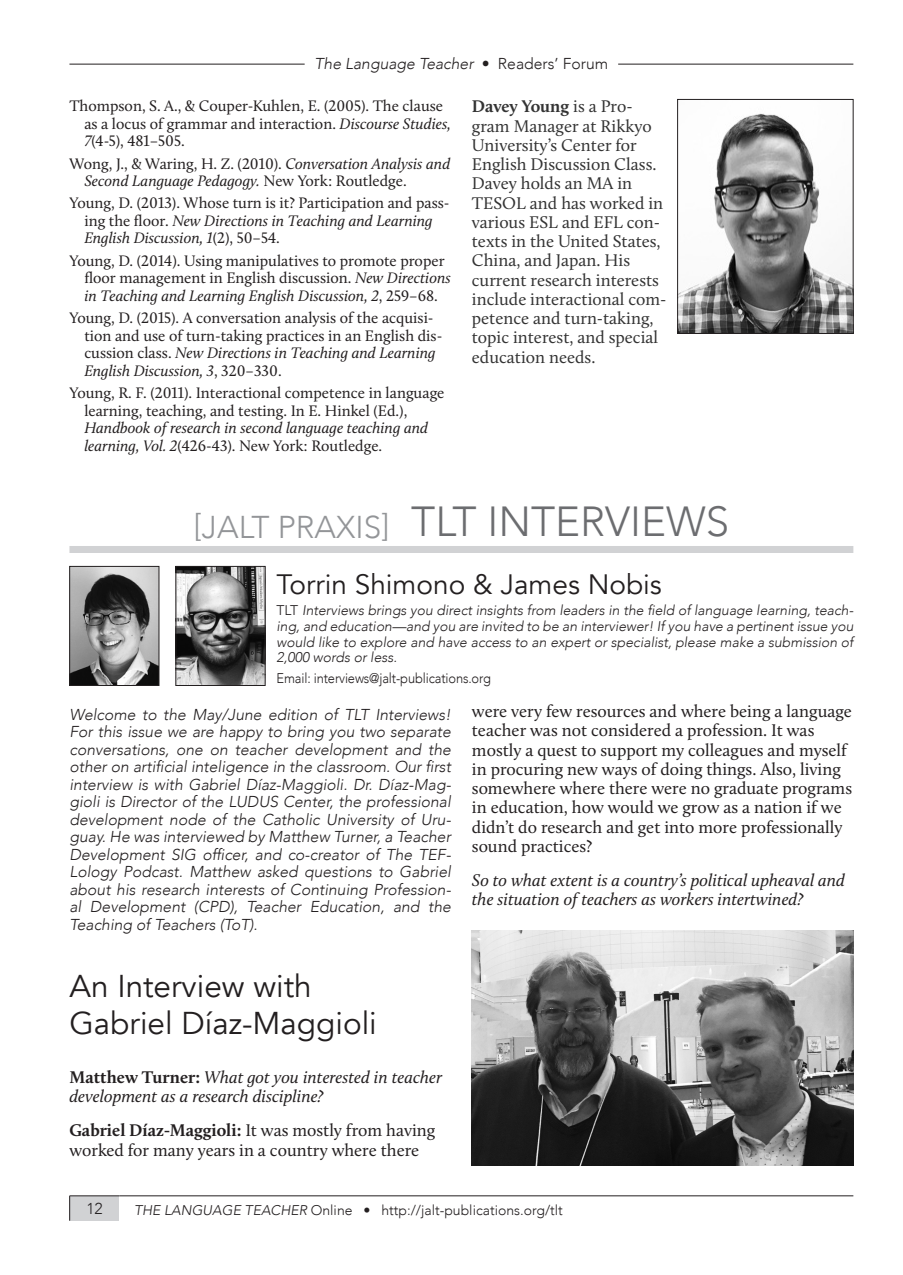
<style>
.page{position:relative;width:903px;height:1275px;background:#fff}
.page>*{position:absolute;margin:0;border:0;box-sizing:border-box;transform-origin:0 0}
.t1{font:300 42px "Avenir";color:#6c6d70}
.Title_-_Medium{font:31.5px/37.8px "Avenir";color:#231f20}
.Title_-_Writer{font:28px "Avenir";color:#231f20}
.Interview_Answer{font:17.5px/19.2px "Calluna";color:#231f20}
.Text_-_no_indent{font:17.5px/19.2px "Calluna";color:#333}
.Interview_Q{font:italic 17.5px/19.2px "Calluna";color:#231f20}
.References{font:15.75px/17.5px "Calluna";color:#231f20}
.Column_intro{font:italic 300 15.75px/17.5px "Avenir";color:#231f20;text-align:justify}
.References-2{font:italic 15.75px/17.5px "Calluna";color:#231f20}
.t2{font:300 15.75px "Avenir";color:#231f20}
.Abstract_-_E{font:italic 300 14px/15.8px "Avenir";color:#231f20;text-align:justify}
.Abstract_-_E-2{font:300 14px "Avenir";letter-spacing:-.01em;color:#231f20}
.Abstract_-_E-3{font:300 14px "Avenir";letter-spacing:-.01em;color:#231f20;scale:.92 1}
.s1{font-style:normal}
.s2{font-style:italic}
.s3{font-weight:700}
.s4{font-size:31.5px;color:#939598}
.s5{font-weight:700;font-style:normal}
</style>
<div class="page">
<div style="left:70px;top:1196px;width:49px;height:25px;background:#d1d2d4"></div>
<hr style="left:69px;top:1195px;width:50px;height:1px;background:#231f20">
<svg style="left:69px;top:1196px;width:1px;height:25px"></svg>
<hr style="left:119px;top:1195px;width:734px;height:1px;background:#231f20">
<hr style="left:69px;top:64px;width:784px;height:1px;background:#231f20">
<div style="left:305px;top:59px;width:313px;height:7px;background:#fff"></div>
<img style="left:679px;top:113px;width:172px;height:219px">
<div style="left:677px;top:99px;width:176px;height:235px;border:1px solid #231f20"></div>
<div style="left:69px;top:546px;width:784px;height:7px;background:#d1d2d4"></div>
<img style="left:71px;top:568px;width:86px;height:116px">
<div style="left:69px;top:566px;width:90px;height:120px;border:1px solid #231f20"></div>
<img style="left:178px;top:568px;width:85px;height:116px">
<div style="left:176px;top:566px;width:89px;height:120px;border:1px solid #231f20"></div>
<img style="left:472px;top:931px;width:381px;height:234px">
<p class="Column_intro" style="left:315px;top:55px;width:295px">The Language Teacher <span class="s1">• Readers’ Forum</span></p>
<p class="References" style="left:84px;top:97px;width:368px;text-indent:-15px">Thompson, S. A., &amp; Couper-Kuhlen, E. (2005). The clause as a locus of grammar and interaction. <span class="s2">Discourse Studies,<br>7</span>(4-5), 481–505.</p>
<p class="References-2" style="left:84px;top:154px;width:367px;text-indent:-15px"><span class="s1">Wong, J., &amp; Waring, H. Z. (2010).</span> Conversation Analysis and<br>Second Language Pedagogy. <span class="s1">New York: Routledge.</span></p>
<p class="References" style="left:84px;top:194px;width:367px;text-indent:-15px">Young, D. (2013). Whose turn is it? Participation and pass&shy;ing the floor. <span class="s2">New Directions in Teaching and Learning<br>English Discussion, 1</span>(2), 50–54.</p>
<p class="References" style="left:84px;top:252px;width:368px;text-indent:-15px">Young, D. (2014). Using manipulatives to promote proper floor management in English discussion. <span class="s2">New Directions in Teaching and Learning English Discussion, 2</span>, 259–68.</p>
<p class="References" style="left:84px;top:309px;width:359px;text-indent:-15px">Young, D. (2015). A conversation analysis of the acquisi&shy;tion and use of turn-taking practices in an English dis&shy;cussion class. <span class="s2">New Directions in Teaching and Learning English Discussion, 3</span>, 320–330.</p>
<p class="References" style="left:84px;top:384px;width:362px;text-indent:-15px">Young, R. F. (2011). Interactional competence in language learning, teaching, and testing. In E. Hinkel (Ed.), <span class="s2">Handbook of research in second language teaching and learning, Vol. 2</span>(426-43). New York: Routledge.</p>
<p class="Text_-_no_indent" style="left:472px;top:97px;width:196px"><span class="s3">Davey Young</span> is a Pro&shy;gram Manager at Rikkyo<br>University’s Center for<br>English Discussion Class.<br>Davey holds an MA in<br>TESOL and has worked in various ESL and EFL con&shy;texts in the United States,<br>China, and Japan. His current research interests include interactional com&shy;petence and turn-taking, topic interest, and special education needs.</p>
<p class="t1" style="left:194px;top:497px;width:537px"><span class="s4">[JALT PRAXIS]</span> TLT INTERVIEWS</p>
<p class="Title_-_Writer" style="left:276px;top:568px;width:387px">Torrin Shimono &amp; James Nobis</p>
<p class="Abstract_-_E" style="left:276px;top:602px;width:578px"><span class="s1">TLT</span> Interviews brings you direct insights from leaders in the field of language learning, teach&shy;ing, and education—and you are invited to be an interviewer! If you have a pertinent issue you would like to explore and have access to an expert or specialist, please make a submission of 2,000 words or less.</p>
<p class="Abstract_-_E-3" style="left:276px;top:670px;width:235px">Email: interviews@jalt-publications.org</p>
<p class="Column_intro" style="left:69px;top:705px;width:383px">Welcome to the May/June edition of TLT Interviews!<br>For this issue we are happy to bring you two separate conversations, one on teacher development and the other on artificial inteligence in the classroom. Our first interview is with Gabriel Díaz-Maggioli. Dr. Díaz-Mag&shy;gioli is Director of the LUDUS Center, the professional development node of the Catholic University of Uru&shy;guay. He was interviewed by Matthew Turner, a Teacher Development SIG officer, and co-creator of The TEF-Lology Podcast. Matthew asked questions to Gabriel about his research interests of Continuing Profession&shy;al Development (CPD), Teacher Education, and the Teaching of Teachers (ToT).</p>
<p class="Title_-_Medium" style="left:69px;top:967px;width:309px">An Interview with<br>Gabriel Díaz-Maggioli</p>
<p class="Interview_Q" style="left:69px;top:1067px;width:374px"><span class="s5">Matthew Turner:</span> What got you interested in teacher development as a research discipline?</p>
<p class="Interview_Answer" style="left:69px;top:1121px;width:367px"><span class="s3">Gabriel Díaz-Maggioli:</span> It was mostly from having worked for many years in a country where there</p>
<p class="Interview_Answer" style="left:472px;top:701px;width:382px">were very few resources and where being a language teacher was not considered a profession. It was mostly a quest to support my colleagues and myself in procuring new ways of doing things. Also, living somewhere where there were no graduate programs in education, how would we grow as a nation if we didn’t do research and get into more professionally sound practices?</p>
<p class="Interview_Q" style="left:472px;top:870px;width:375px">So to what extent is a country’s political upheaval and the situation of teachers as workers intertwined?</p>
<p class="t2" style="left:86px;top:1200px;width:18px">12</p>
<p class="Abstract_-_E-2" style="left:134px;top:1202px;width:430px"><span class="s2">THE LANGUAGE TEACHER</span> Online • http://jalt-publications.org/tlt</p>
</div>
